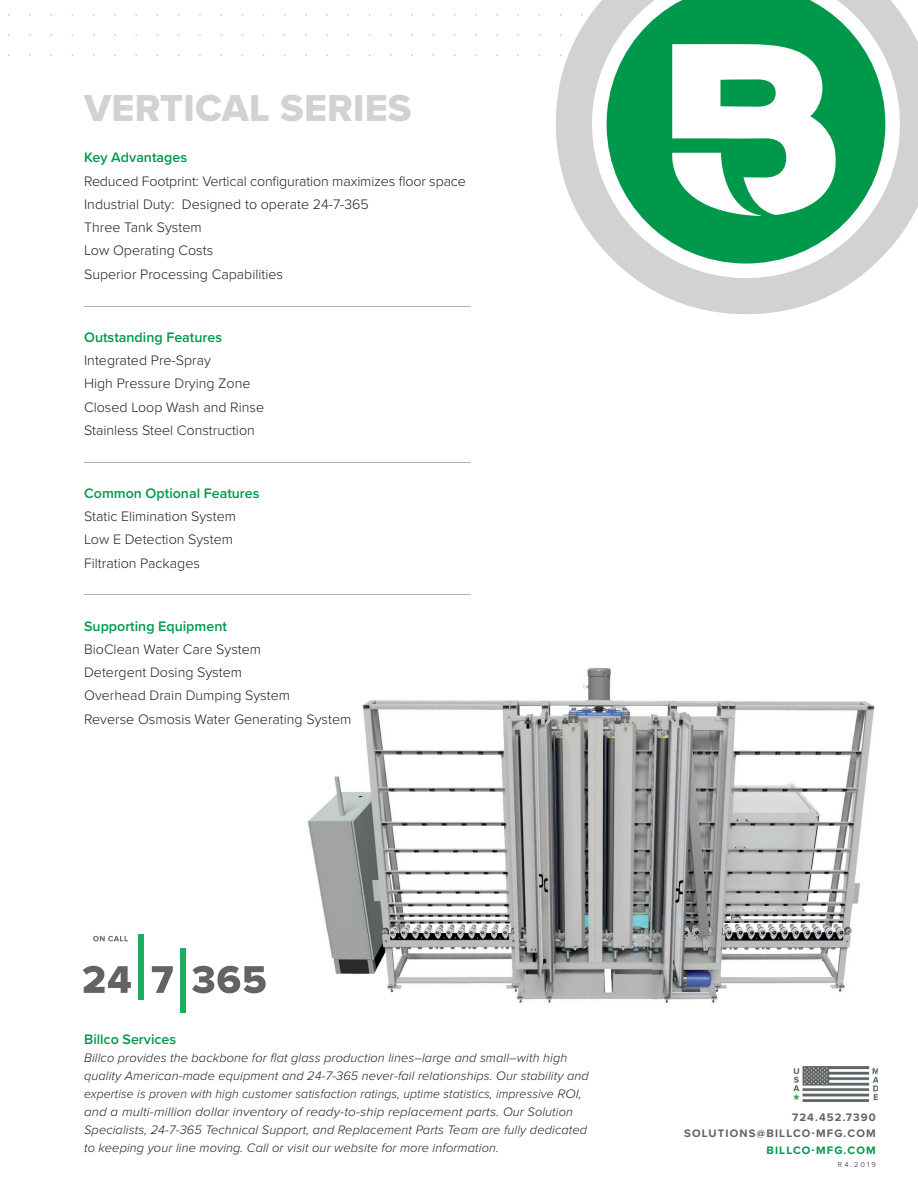
<style>
.page{position:relative;width:918px;height:1188px;background:#fff}
.page>*{position:absolute;margin:0;border:0;box-sizing:border-box;transform-origin:0 0}
.t1{font:39px "Proxima Nova Extrabld";letter-spacing:.005em;color:#d1d2d4}
.t2{font:300 14.25px/23.2px "Proxima Nova";color:#231f20}
.t3{font:600 14.25px "Proxima Nova";color:#00994c}
.t4{font:italic 300 12.75px/18px "Proxima Nova";letter-spacing:.01em;color:#231f20}
.t5{font:700 11.25px/16.5px "Proxima Nova";letter-spacing:.1em;color:#636366;text-align:right}
.t6{font:700 11.25px "Proxima Nova";letter-spacing:.1em;color:#00994c}
.t7{font:300 7.5px "Proxima Nova";letter-spacing:.19em;color:#231f20}
</style>
<div class="page">
<div style="left:138px;top:935px;width:6px;height:65px;background:#1fab60"></div>
<div style="left:180px;top:948px;width:6px;height:65px;background:#1fab60"></div>
<svg style="left:93px;top:936px;width:35px;height:5px"></svg>
<svg style="left:83px;top:966px;width:48px;height:27px"></svg>
<svg style="left:152px;top:966px;width:21px;height:27px"></svg>
<svg style="left:192px;top:966px;width:74px;height:27px"></svg>
<svg style="left:556px;top:0;width:362px;height:314px"></svg>
<svg style="left:672px;top:44px;width:164px;height:172px"></svg>
<img style="left:794px;top:1067px;width:84px;height:34px">
<img style="left:307px;top:667px;width:568px;height:337px">
<hr style="left:84px;top:306px;width:387px;height:1px;background:#b2b3b7">
<hr style="left:84px;top:462px;width:387px;height:1px;background:#b2b3b7">
<hr style="left:84px;top:594px;width:387px;height:1px;background:#b2b3b7">
<h1 class="t1" style="left:84px;top:79px;width:329px">VERTICAL SERIES</h1>
<p class="t3" style="left:84px;top:147px;width:105px">Key Advantages</p>
<p class="t2" style="left:84px;top:169px;width:383px">Reduced Footprint: Vertical configuration maximizes floor space Industrial Duty: Designed to operate 24-7-365<br>Three Tank System<br>Low Operating Costs<br>Superior Processing Capabilities</p>
<p class="t3" style="left:84px;top:326px;width:140px">Outstanding Features</p>
<p class="t2" style="left:84px;top:348px;width:182px">Integrated Pre-Spray<br>High Pressure Drying Zone<br>Closed Loop Wash and Rinse<br>Stainless Steel Construction</p>
<p class="t3" style="left:84px;top:482px;width:177px">Common Optional Features</p>
<p class="t2" style="left:84px;top:504px;width:153px">Static Elimination System<br>Low E Detection System<br>Filtration Packages</p>
<p class="t3" style="left:84px;top:615px;width:144px">Supporting Equipment</p>
<p class="t2" style="left:84px;top:637px;width:269px">BioClean Water Care System<br>Detergent Dosing System<br>Overhead Drain Dumping System<br>Reverse Osmosis Water Generating System</p>
<p class="t3" style="left:84px;top:1029px;width:94px">Billco Services</p>
<p class="t4" style="left:84px;top:1048px;width:506px">Billco provides the backbone for flat glass production lines–large and small–with high quality American-made equipment and 24-7-365 never-fail relationships. Our stability and expertise is proven with high customer satisfaction ratings, uptime statistics, impressive ROI, and a multi-million dollar inventory of ready-to-ship replacement parts. Our Solution Specialists, 24-7-365 Technical Support, and Replacement Parts Team are fully dedicated to keeping your line moving. Call or visit our website for more information.</p>
<p class="t5" style="left:684px;top:1109px;width:193px">724.452.7390<br>SOLUTIONS@BILLCO-MFG.COM</p>
<p class="t6" style="left:767px;top:1142px;width:111px">BILLCO-MFG.COM</p>
<p class="t7" style="left:844px;top:1159px;width:33px">10.2017</p>
<p class="t7" style="left:838px;top:1159px;width:39px">R4.2019</p>
<p class="t7" style="left:849px;top:1160px;width:28px">R5.2018</p>
</div>
